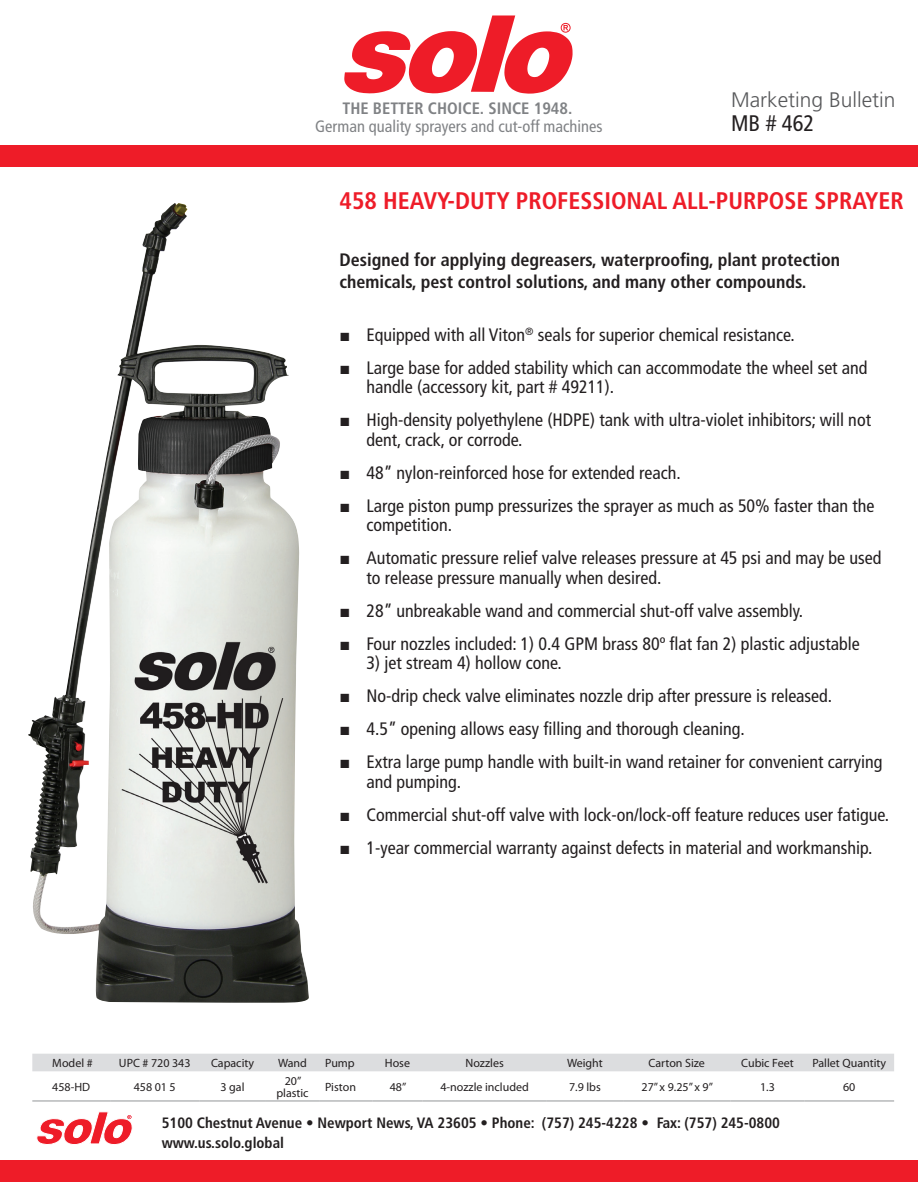
<style>
.page{position:relative;width:918px;height:1188px;background:#fff}
.page>*{position:absolute;margin:0;border:0;box-sizing:border-box;transform-origin:0 0}
.t1{font:700 condensed 24px "Frutiger LT Std";color:#ee1c28}
.t2{font:condensed 22.5px "Frutiger LT";color:#231f20}
.t3{font:300 21px "Frutiger LT Std";color:#57585a}
.t4{font:condensed 18px/19.5px "Frutiger LT Std";color:#231f20}
.t5{font:700 condensed 18px/21.6px "Frutiger LT Std";color:#231f20}
.t6{font:condensed 16.5px "Frutiger LT";color:#808285}
.t7{font:700 condensed 16.5px "Frutiger LT";color:#808285}
.t8{font:700 condensed 15px/19.5px "Frutiger LT Std";color:#231f20}
.t9{font:12px/12px "Myriad Pro";color:#231f20;text-align:center}
.s1{font-family:"Times New Roman";font-stretch:normal}
</style>
<div class="page">
<div style="left:0;top:145px;width:917px;height:22px;background:#ee1c28"></div>
<svg style="left:344px;top:15px;width:229px;height:79px"></svg>
<div style="left:0;top:1160px;width:918px;height:22px;background:#ee1c28"></div>
<div style="left:32px;top:1054px;width:862px;height:17px;background:#dcdddf"></div>
<hr style="left:32px;top:1101px;width:78px;height:1px;background:#939598">
<hr style="left:110px;top:1101px;width:89px;height:1px;background:#939598">
<hr style="left:199px;top:1101px;width:67px;height:1px;background:#939598">
<hr style="left:266px;top:1101px;width:53px;height:1px;background:#939598">
<hr style="left:319px;top:1101px;width:53px;height:1px;background:#939598">
<hr style="left:372px;top:1101px;width:51px;height:1px;background:#939598">
<hr style="left:423px;top:1101px;width:124px;height:1px;background:#939598">
<hr style="left:547px;top:1101px;width:76px;height:1px;background:#939598">
<hr style="left:623px;top:1101px;width:107px;height:1px;background:#939598">
<hr style="left:730px;top:1101px;width:74px;height:1px;background:#939598">
<hr style="left:804px;top:1101px;width:90px;height:1px;background:#939598">
<svg style="left:37px;top:1112px;width:95px;height:33px"></svg>
<img style="left:28px;top:206px;width:281px;height:797px">
<p class="t7" style="left:342px;top:99px;width:231px">THE BETTER CHOICE. SINCE 1948.</p>
<p class="t6" style="left:315px;top:117px;width:289px">German quality sprayers and cut-off machines</p>
<p class="t3" style="left:731px;top:88px;width:166px">Marketing Bulletin</p>
<p class="t2" style="left:731px;top:110px;width:85px">MB # 462</p>
<h1 class="t1" style="left:340px;top:186px;width:566px">458 Heavy-Duty Professional All-purpose Sprayer</h1>
<p class="t5" style="left:340px;top:249px;width:502px">Designed for applying degreasers, waterproofing, plant protection chemicals, pest control solutions, and many other compounds.</p>
<p class="t4" style="left:340px;top:325px;width:457px"><span class="s1">■</span> Equipped with all Viton<sup>®</sup> seals for superior chemical resistance.</p>
<p class="t4" style="left:367px;top:358px;width:503px;text-indent:-27px"><span class="s1">■</span> Large base for added stability which can accommodate the wheel set and handle (accessory kit, part # 49211).</p>
<p class="t4" style="left:367px;top:410px;width:506px;text-indent:-27px"><span class="s1">■</span> High-density polyethylene (HDPE) tank with ultra-violet inhibitors; will not dent, crack, or corrode.</p>
<p class="t4" style="left:340px;top:463px;width:343px"><span class="s1">■</span> 48” nylon-reinforced hose for extended reach.</p>
<p class="t4" style="left:367px;top:496px;width:509px;text-indent:-27px"><span class="s1">■</span> Large piston pump pressurizes the sprayer as much as 50% faster than the competition.</p>
<p class="t4" style="left:367px;top:548px;width:516px;text-indent:-27px"><span class="s1">■</span> Automatic pressure relief valve releases pressure at 45 psi and may be used to release pressure manually when desired.</p>
<p class="t4" style="left:340px;top:601px;width:465px"><span class="s1">■</span> 28” unbreakable wand and commercial shut-off valve assembly.</p>
<p class="t4" style="left:340px;top:634px;width:522px"><span class="s1">■</span> Four nozzles included: 1) 0.4 GPM brass 80º flat fan 2) plastic adjustable</p>
<p class="t4" style="left:367px;top:653px;width:197px">3) jet stream 4) hollow cone.</p>
<p class="t4" style="left:340px;top:686px;width:494px"><span class="s1">■</span> No-drip check valve eliminates nozzle drip after pressure is released.</p>
<p class="t4" style="left:340px;top:719px;width:407px"><span class="s1">■</span> 4.5” opening allows easy filling and thorough cleaning.</p>
<p class="t4" style="left:367px;top:752px;width:517px;text-indent:-27px"><span class="s1">■</span> Extra large pump handle with built-in wand retainer for convenient carrying and pumping.</p>
<p class="t4" style="left:340px;top:805px;width:551px"><span class="s1">■</span> Commercial shut-off valve with lock-on/lock-off feature reduces user fatigue.</p>
<p class="t4" style="left:340px;top:838px;width:534px"><span class="s1">■</span> 1-year commercial warranty against defects in material and workmanship.</p>
<p class="t9" style="left:52px;top:1057px;width:42px">Model #</p>
<p class="t9" style="left:119px;top:1057px;width:73px">UPC # 720 343</p>
<p class="t9" style="left:211px;top:1057px;width:45px">Capacity</p>
<p class="t9" style="left:278px;top:1057px;width:30px">Wand</p>
<p class="t9" style="left:325px;top:1057px;width:31px">Pump</p>
<p class="t9" style="left:385px;top:1057px;width:27px">Hose</p>
<p class="t9" style="left:466px;top:1057px;width:40px">Nozzles</p>
<p class="t9" style="left:567px;top:1057px;width:37px">Weight</p>
<p class="t9" style="left:649px;top:1057px;width:58px">Carton Size</p>
<p class="t9" style="left:741px;top:1057px;width:54px">Cubic Feet</p>
<p class="t9" style="left:812px;top:1057px;width:75px">Pallet Quantity</p>
<p class="t9" style="left:52px;top:1080px;width:39px">458-HD</p>
<p class="t9" style="left:134px;top:1080px;width:44px">458 01 5</p>
<p class="t9" style="left:221px;top:1080px;width:26px">3 gal</p>
<p class="t9" style="left:276px;top:1074px;width:34px">20” plastic</p>
<p class="t9" style="left:325px;top:1080px;width:32px">Piston</p>
<p class="t9" style="left:390px;top:1080px;width:18px">48”</p>
<p class="t9" style="left:440px;top:1080px;width:90px">4-nozzle included</p>
<p class="t9" style="left:569px;top:1080px;width:33px">7.9 lbs</p>
<p class="t9" style="left:642px;top:1080px;width:73px">27” x 9.25” x 9”</p>
<p class="t9" style="left:760px;top:1080px;width:16px">1.3</p>
<p class="t9" style="left:843px;top:1080px;width:14px">60</p>
<p class="t8" style="left:162px;top:1114px;width:620px">5100 Chestnut Avenue • Newport News, VA 23605 • Phone: (757) 245-4228 • Fax: (757) 245-0800 www.us.solo.global</p>
</div>
